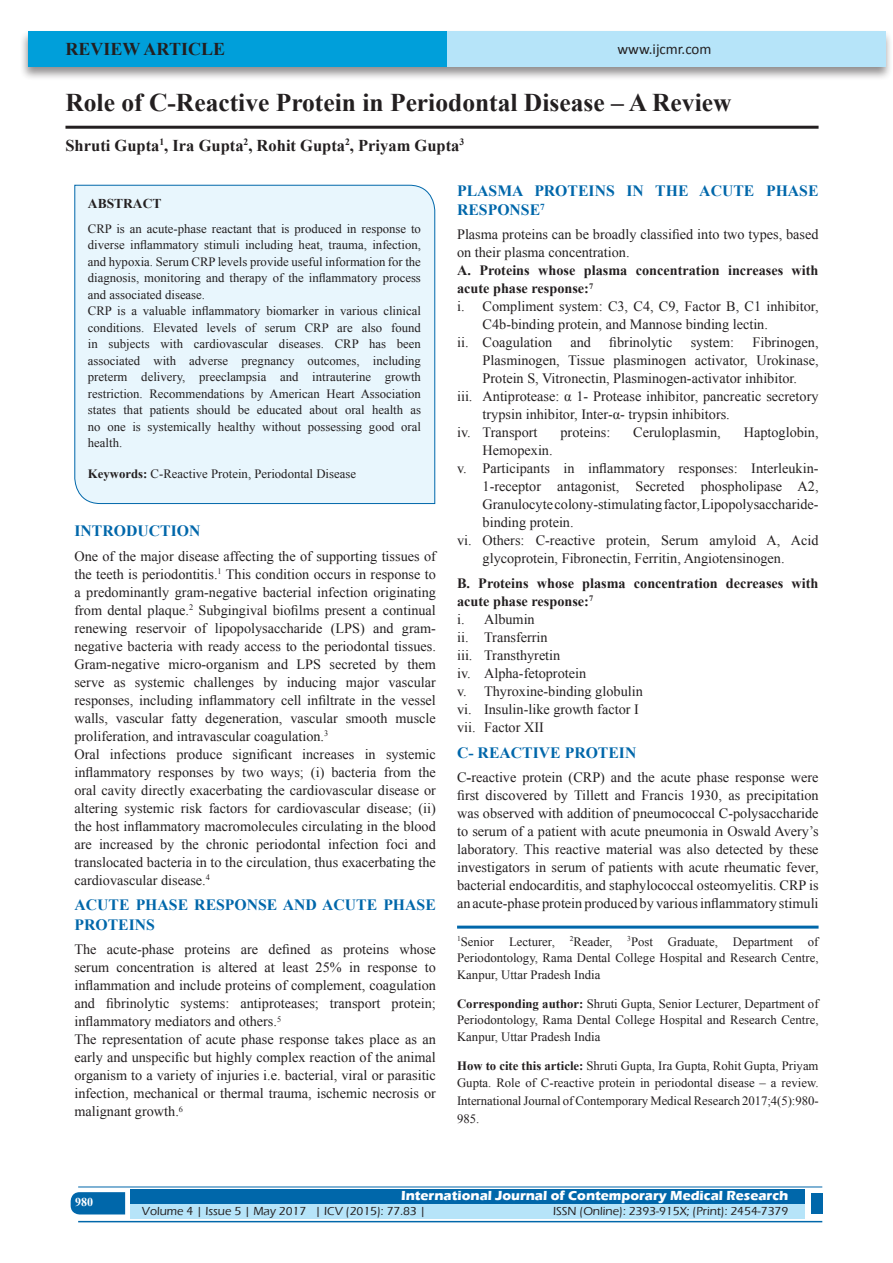
<style>
.page{position:relative;width:893px;height:1263px;background:#fff}
.page>*{position:absolute;margin:0;border:0;box-sizing:border-box;transform-origin:0 0}
.A_Title_New{font:700 25.5px "Times New Roman";color:#231f20}
.AT_new{font:700 18px "Times New Roman";color:#231f20}
.AU-New{font:700 16.5px "Times New Roman";color:#231f20}
.t1{font:700 15.75px/19.5px "Times New Roman";color:#0067aa}
.t2{font:15px "Calibri";color:#231f20}
.TX_New{font:14.25px/18px "Times New Roman";color:#231f20;text-align:justify}
.TX_New-2{font:700 14.25px/18px "Times New Roman";color:#231f20}
.t3{font:700 13.5px "Eras ITC";color:#fff}
.t4{font:700 13.5px "Times New Roman";color:#231f20}
.Corresponding{font:12.75px/16.5px "Times New Roman";color:#231f20}
.HTC_new{font:12.75px/16.5px "Times New Roman";color:#231f20}
.Affi_New{font:12.75px/16.5px "Times New Roman";color:#231f20;text-align:justify}
.t5{font:500 12px "Eras ITC";color:#231f20}
.t6{font:700 12px "Times New Roman";color:#fff}
.s1{font-weight:700}
</style>
<div class="page">
<div style="left:19px;top:29px;width:874px;height:52px;background:#231f20;opacity:.5"></div>
<div style="left:28px;top:31px;width:857px;height:35px;background:#b6e4f9"></div>
<div style="left:28px;top:31px;width:418px;height:35px;background:#009fda"></div>
<svg style="left:71px;top:1192px;width:54px;height:22px"></svg>
<div style="left:130px;top:1189px;width:674px;height:15px;background:#0067aa"></div>
<div style="left:130px;top:1204px;width:674px;height:15px;background:#b6e4f9"></div>
<hr style="left:78px;top:1186px;width:744px;height:1px;background:#0067aa">
<hr style="left:78px;top:1221px;width:744px;height:1px;background:#0067aa">
<div style="left:811px;top:1193px;width:11px;height:21px;background:#0067aa"></div>
<hr style="left:65px;top:126px;width:754px;height:3px;background:#231f20">
<div style="left:74px;top:184px;width:361px;height:320px;background:#e8f6fd"></div>
<hr style="left:457px;top:926px;width:362px;height:3px;background:#0067aa">
<p class="AT_new" style="left:65px;top:36px;width:161px">REVIEW ARTICLE</p>
<p class="t2" style="left:617px;top:40px;width:96px">www.ijcmr.com</p>
<p class="A_Title_New" style="left:65px;top:85px;width:667px">Role of C-Reactive Protein in Periodontal Disease – A Review</p>
<p class="AU-New" style="left:65px;top:134px;width:400px">Shruti Gupta<sup>1</sup>, Ira Gupta<sup>2</sup>, Rohit Gupta<sup>2</sup>, Priyam Gupta<sup>3</sup></p>
<p class="t4" style="left:88px;top:194px;width:75px">ABSTRACT</p>
<p class="Corresponding" style="left:88px;top:220px;width:335px">CRP is an acute-phase reactant that is produced in response to diverse inflammatory stimuli including heat, trauma, infection, and hypoxia. Serum CRP levels provide useful information for the diagnosis, monitoring and therapy of the inflammatory process and associated disease.<br>CRP is a valuable inflammatory biomarker in various clinical conditions. Elevated levels of serum CRP are also found in subjects with cardiovascular diseases. CRP has been associated with adverse pregnancy outcomes, including preterm delivery, preeclampsia and intrauterine growth restriction. Recommendations by American Heart Association states that patients should be educated about oral health as no one is systemically healthy without possessing good oral health.</p>
<p class="Corresponding" style="left:88px;top:465px;width:270px"><span class="s1">Keywords:</span> C-Reactive Protein, Periodontal Disease</p>
<h1 class="t1" style="left:74px;top:521px;width:127px">INTRODUCTION</h1>
<p class="TX_New" style="left:74px;top:547px;width:363px">One of the major disease affecting the of supporting tissues of the teeth is periodontitis.<sup>1</sup> This condition occurs in response to a predominantly gram-negative bacterial infection originating from dental plaque.<sup>2</sup> Subgingival biofilms present a continual renewing reservoir of lipopolysaccharide (LPS) and gram&shy;negative bacteria with ready access to the periodontal tissues.<br>Gram-negative micro-organism and LPS secreted by them serve as systemic challenges by inducing major vascular responses, including inflammatory cell infiltrate in the vessel walls, vascular fatty degeneration, vascular smooth muscle proliferation, and intravascular coagulation.<sup>3</sup></p>
<p class="TX_New" style="left:74px;top:745px;width:363px">Oral infections produce significant increases in systemic inflammatory responses by two ways; (i) bacteria from the oral cavity directly exacerbating the cardiovascular disease or altering systemic risk factors for cardiovascular disease; (ii) the host inflammatory macromolecules circulating in the blood are increased by the chronic periodontal infection foci and translocated bacteria in to the circulation, thus exacerbating the cardiovascular disease.<sup>4</sup></p>
<h1 class="t1" style="left:74px;top:895px;width:363px">ACUTE PHASE RESPONSE AND ACUTE PHASE<br>PROTEINS</h1>
<p class="TX_New" style="left:74px;top:940px;width:363px">The acute-phase proteins are defined as proteins whose serum concentration is altered at least 25% in response to inflammation and include proteins of complement, coagulation and fibrinolytic systems: antiproteases; transport protein; inflammatory mediators and others.<sup>5</sup></p>
<p class="TX_New" style="left:74px;top:1030px;width:363px">The representation of acute phase response takes place as an early and unspecific but highly complex reaction of the animal organism to a variety of injuries i.e. bacterial, viral or parasitic infection, mechanical or thermal trauma, ischemic necrosis or malignant growth.<sup>6</sup></p>
<h1 class="t1" style="left:457px;top:180px;width:363px">PLASMA PROTEINS IN THE ACUTE PHASE<br>RESPONSE<sup>7</sup></h1>
<p class="TX_New" style="left:457px;top:225px;width:363px">Plasma proteins can be broadly classified into two types, based on their plasma concentration.</p>
<p class="TX_New-2" style="left:457px;top:261px;width:363px">A. Proteins whose plasma concentration increases with acute phase response:<sup>7</sup></p>
<p class="TX_New" style="left:483px;top:297px;width:337px;text-indent:-26px">i. Compliment system: C3, C4, C9, Factor B, C1 inhibitor,<br>C4b-binding protein, and Mannose binding lectin.</p>
<p class="TX_New" style="left:457px;top:333px;width:97px">ii. Coagulation</p>
<p class="TX_New" style="left:570px;top:333px;width:22px">and</p>
<p class="TX_New" style="left:609px;top:333px;width:65px">fibrinolytic</p>
<p class="TX_New" style="left:691px;top:333px;width:45px">system:</p>
<p class="TX_New" style="left:483px;top:333px;width:337px;text-indent:270px">Fibrinogen, Plasminogen, Tissue plasminogen activator, Urokinase, Protein S, Vitronectin, Plasminogen-activator inhibitor.</p>
<p class="TX_New" style="left:483px;top:387px;width:337px;text-indent:-26px">iii. Antiprotease: α 1- Protease inhibitor, pancreatic secretory trypsin inhibitor, Inter-α- trypsin inhibitors.</p>
<p class="TX_New" style="left:457px;top:423px;width:82px">iv. Transport</p>
<p class="TX_New" style="left:560px;top:423px;width:51px">proteins:</p>
<p class="TX_New" style="left:633px;top:423px;width:89px">Ceruloplasmin,</p>
<p class="TX_New" style="left:744px;top:423px;width:76px">Haptoglobin,</p>
<p class="TX_New" style="left:483px;top:441px;width:72px">Hemopexin.</p>
<p class="TX_New" style="left:483px;top:459px;width:337px;text-indent:-26px">v. Participants in inflammatory responses: Interleukin-1-receptor antagonist, Secreted phospholipase A2, Granulocyte colony-stimulating factor, Lipopolysaccharide&shy;binding protein.</p>
<p class="TX_New" style="left:457px;top:531px;width:363px;text-align:center">vi. Others: C-reactive protein, Serum amyloid A, Acid glycoprotein, Fibronectin, Ferritin, Angiotensinogen.</p>
<h2 class="TX_New-2" style="left:457px;top:574px;width:363px">B. Proteins whose plasma concentration decreases with acute phase response:<sup>7</sup></h2>
<p class="TX_New" style="left:457px;top:610px;width:79px">i. Albumin</p>
<p class="TX_New" style="left:457px;top:628px;width:92px">ii. Transferrin</p>
<p class="TX_New" style="left:457px;top:646px;width:105px">iii. Transthyretin</p>
<p class="TX_New" style="left:457px;top:664px;width:131px">iv. Alpha-fetoprotein</p>
<p class="TX_New" style="left:457px;top:682px;width:187px">v. Thyroxine-binding globulin</p>
<p class="TX_New" style="left:457px;top:700px;width:183px">vi. Insulin-like growth factor I</p>
<p class="TX_New" style="left:457px;top:718px;width:88px">vii. Factor XII</p>
<h1 class="t1" style="left:457px;top:742px;width:181px">C- REACTIVE PROTEIN</h1>
<p class="TX_New" style="left:457px;top:768px;width:363px">C<span class="s1">-</span>reactive protein (CRP) and the acute phase response were first discovered by Tillett and Francis 1930, as precipitation was observed with addition of pneumococcal C-polysaccharide to serum of a patient with acute pneumonia in Oswald Avery’s laboratory. This reactive material was also detected by these investigators in serum of patients with acute rheumatic fever, bacterial endocarditis, and staphylococcal osteomyelitis. CRP is an acute-phase protein produced by various inflammatory stimuli</p>
<p class="Affi_New" style="left:457px;top:933px;width:363px"><sup>1</sup>Senior Lecturer, <sup>2</sup>Reader, <sup>3</sup>Post Graduate, Department of Periodontology, Rama Dental College Hospital and Research Centre, Kanpur, Uttar Pradesh India</p>
<p class="Corresponding" style="left:457px;top:995px;width:363px;text-align:justify"><span class="s1">Corresponding author:</span> Shruti Gupta, Senior Lecturer, Department of Periodontology, Rama Dental College Hospital and Research Centre, Kanpur, Uttar Pradesh India</p>
<p class="HTC_new" style="left:457px;top:1057px;width:363px"><span class="s1">How to cite this article:</span> Shruti Gupta, Ira Gupta, Rohit Gupta, Priyam<br>Gupta. Role of C-reactive protein in periodontal disease – a review.</p>
<p class="HTC_new" style="left:457px;top:1091px;width:363px;line-height:18px">International Journal of Contemporary Medical Research 2017;4(5):980-<br>985.</p>
<h4 class="t6" style="left:75px;top:1194px;width:19px">980</h4>
<p class="t3" style="left:401px;top:1188px;width:389px">International Journal of Contemporary Medical Research</p>
<p class="t5" style="left:142px;top:1204px;width:285px">Volume 4 | Issue 5 | May 2017 | ICV (2015): 77.83 |</p>
<p class="t5" style="left:553px;top:1204px;width:237px">ISSN (Online): 2393-915X; (Print): 2454-7379</p>
</div>
